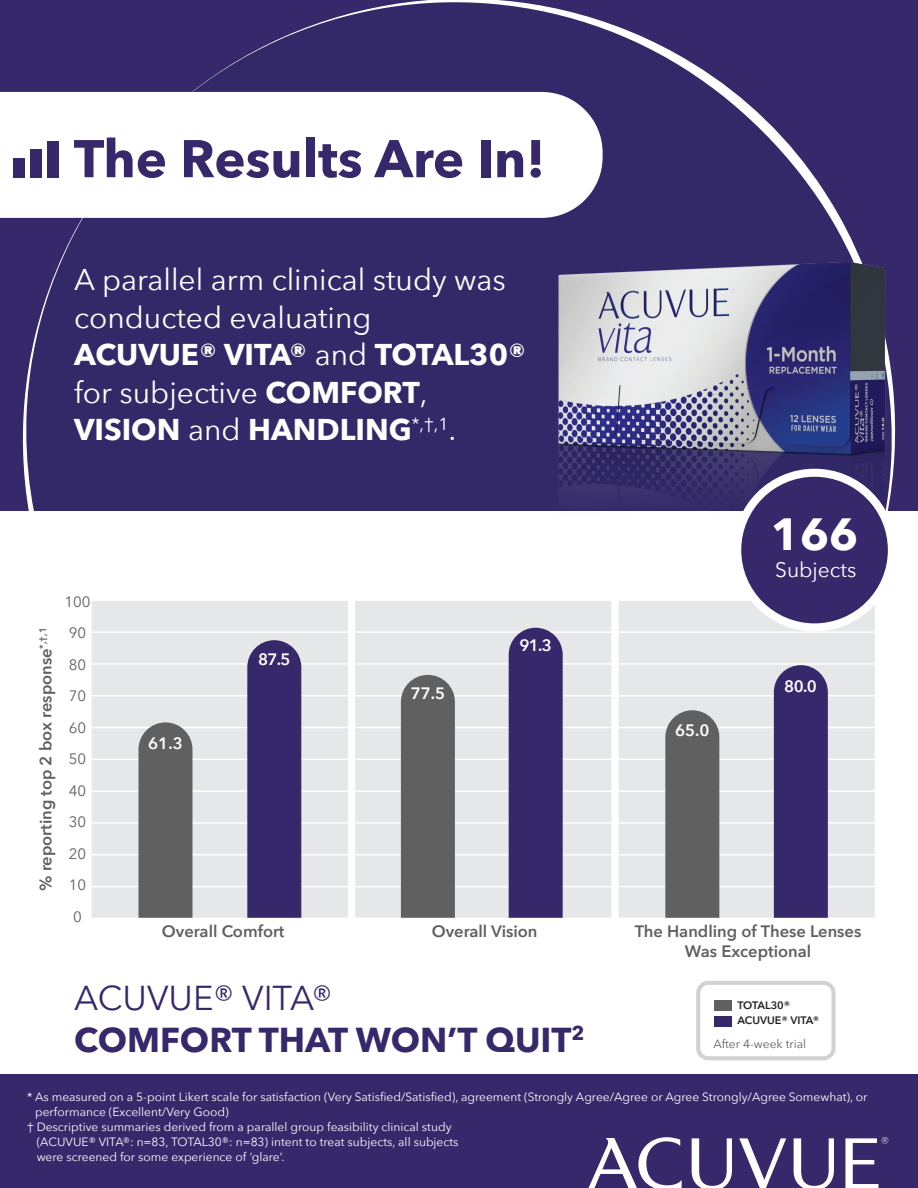
<style>
.page{position:relative;width:918px;height:1188px;background:#36286a}
.page>*{position:absolute;margin:0;border:0;box-sizing:border-box;transform-origin:0 0}
.t1{font:700 52.5px "Avenir Next LT Pro";color:#36286a}
.t2{font:700 45px "Avenir Next LT Pro";color:#fff}
.t3{font:700 34.5px "Avenir Next LT Pro";color:#36286a}
.t4{font:34.5px "Avenir Next LT Pro";color:#36286a}
.t5{font:700 30px/37.5px "Avenir Next LT Pro";color:#fff}
.t6{font:30px/37.5px "Avenir Next LT Pro";color:#fff}
.t7{font:21px "Avenir Next LT Pro";color:#fff}
.t8{font:600 16.5px/19.8px "Avenir Next LT Pro";color:#606060;text-align:center}
.t9{font:600 16.5px "Avenir Next LT Pro";letter-spacing:-.02em;color:#fff}
.t10{font:15px "Avenir Next LT Pro";color:#606060}
.t11{font:12px/15px "Avenir Next LT Pro";color:#fff}
.t12{font:12px "Avenir Next LT Pro";color:#606060}
.t13{font:600 10.8px "Avenir Next LT Pro";color:#231f20}
.s1{font-weight:400}
</style>
<div class="page">
<div style="left:0;top:511px;width:918px;height:562px;background:#fff"></div>
<svg style="left:192px;top:0;width:666px;height:254px"></svg>
<div style="left:0;top:92px;width:603px;height:126px;background:#fff"></div>
<div style="left:47px;top:142px;width:11px;height:36px;background:#36286a"></div>
<div style="left:30px;top:149px;width:11px;height:29px;background:#36286a"></div>
<div style="left:13px;top:158px;width:11px;height:20px;background:#36286a"></div>
<div style="left:92px;top:601px;width:256px;height:317px;background:#e6e7e9"></div>
<hr style="left:90px;top:631px;width:259px;height:2px;background:#fff">
<hr style="left:90px;top:663px;width:259px;height:2px;background:#fff">
<hr style="left:90px;top:695px;width:259px;height:2px;background:#fff">
<hr style="left:90px;top:727px;width:259px;height:1px;background:#fff">
<hr style="left:90px;top:759px;width:259px;height:1px;background:#fff">
<hr style="left:90px;top:790px;width:259px;height:2px;background:#fff">
<hr style="left:90px;top:822px;width:259px;height:2px;background:#fff">
<hr style="left:90px;top:854px;width:259px;height:2px;background:#fff">
<hr style="left:90px;top:886px;width:259px;height:1px;background:#fff">
<svg style="left:138px;top:722px;width:54px;height:196px"></svg>
<svg style="left:247px;top:640px;width:54px;height:278px"></svg>
<div style="left:355px;top:601px;width:256px;height:317px;background:#e6e7e9"></div>
<hr style="left:354px;top:631px;width:259px;height:2px;background:#fff">
<hr style="left:354px;top:663px;width:259px;height:2px;background:#fff">
<hr style="left:354px;top:695px;width:259px;height:2px;background:#fff">
<hr style="left:354px;top:727px;width:259px;height:1px;background:#fff">
<hr style="left:354px;top:759px;width:259px;height:1px;background:#fff">
<hr style="left:354px;top:790px;width:259px;height:2px;background:#fff">
<hr style="left:354px;top:822px;width:259px;height:2px;background:#fff">
<hr style="left:354px;top:854px;width:259px;height:2px;background:#fff">
<hr style="left:354px;top:886px;width:259px;height:1px;background:#fff">
<div style="left:401px;top:675px;width:54px;height:243px;background:#606060"></div>
<div style="left:509px;top:628px;width:54px;height:290px;background:#36286a"></div>
<div style="left:619px;top:601px;width:256px;height:317px;background:#e6e7e9"></div>
<hr style="left:617px;top:631px;width:259px;height:2px;background:#fff">
<hr style="left:617px;top:663px;width:259px;height:2px;background:#fff">
<hr style="left:617px;top:695px;width:259px;height:2px;background:#fff">
<hr style="left:617px;top:727px;width:259px;height:1px;background:#fff">
<hr style="left:617px;top:759px;width:259px;height:1px;background:#fff">
<hr style="left:617px;top:790px;width:259px;height:2px;background:#fff">
<hr style="left:617px;top:822px;width:259px;height:2px;background:#fff">
<hr style="left:617px;top:854px;width:259px;height:2px;background:#fff">
<hr style="left:617px;top:886px;width:259px;height:1px;background:#fff">
<div style="left:665px;top:710px;width:54px;height:208px;background:#606060"></div>
<div style="left:774px;top:665px;width:54px;height:253px;background:#36286a"></div>
<svg style="left:739px;top:1138px;width:47px;height:50px"></svg>
<svg style="left:845px;top:1137px;width:43px;height:51px"></svg>
<svg style="left:794px;top:1138px;width:40px;height:50px"></svg>
<svg style="left:692px;top:1138px;width:40px;height:50px"></svg>
<svg style="left:588px;top:1137px;width:94px;height:51px"></svg>
<img style="left:558px;top:254px;width:338px;height:257px">
<div style="left:733px;top:469px;width:163px;height:162px;background:#fff;border-radius:50%"></div>
<div style="left:741px;top:477px;width:147px;height:146px;background:#36286a;border-radius:50%"></div>
<div style="left:696px;top:981px;width:140px;height:79px;border:4px solid #d4d1d1;border-radius:10px"></div>
<div style="left:714px;top:1000px;width:18px;height:10px;background:#606060"></div>
<div style="left:714px;top:1017px;width:18px;height:10px;background:#36286a"></div>
<p class="t1" style="left:74px;top:127px;width:473px">The Results Are In!</p>
<p class="t6" style="left:74px;top:261px;width:433px">A parallel arm clinical study was conducted evaluating</p>
<p class="t5" style="left:74px;top:336px;width:454px">ACUVUE® VITA® <span class="s1">and</span> TOTAL30®</p>
<p class="t5" style="left:74px;top:373px;width:384px"><span class="s1">for subjective</span> COMFORT<span class="s1">,<br></span>VISION <span class="s1">and</span> HANDLING<sup>*,†,1</sup><span class="s1">.</span></p>
<p class="t8" style="left:36px;top:891px;width:265px;rotate:-90deg">% reporting top 2 box response<sup>*,†,1</sup></p>
<p class="t10" style="left:64px;top:593px;width:28px">100</p>
<p class="t10" style="left:69px;top:624px;width:19px">90</p>
<p class="t10" style="left:69px;top:656px;width:19px">80</p>
<p class="t10" style="left:69px;top:687px;width:19px">70</p>
<p class="t10" style="left:69px;top:719px;width:19px">60</p>
<p class="t10" style="left:69px;top:750px;width:19px">50</p>
<p class="t10" style="left:69px;top:782px;width:19px">40</p>
<p class="t10" style="left:69px;top:813px;width:19px">30</p>
<p class="t10" style="left:69px;top:845px;width:19px">20</p>
<p class="t10" style="left:69px;top:876px;width:19px">10</p>
<p class="t10" style="left:73px;top:908px;width:10px">0</p>
<p class="t9" style="left:148px;top:733px;width:36px">61.3</p>
<p class="t9" style="left:258px;top:649px;width:34px">87.5</p>
<p class="t8" style="left:162px;top:921px;width:124px">Overall Comfort</p>
<p class="t9" style="left:411px;top:683px;width:36px">77.5</p>
<p class="t9" style="left:519px;top:635px;width:34px">91.3</p>
<p class="t8" style="left:432px;top:921px;width:107px">Overall Vision</p>
<p class="t4" style="left:74px;top:978px;width:260px">ACUVUE® VITA®</p>
<p class="t3" style="left:74px;top:1019px;width:512px">COMFORT THAT WON’T QUIT<sup>2</sup></p>
<p class="t2" style="left:771px;top:507px;width:89px">166</p>
<p class="t7" style="left:775px;top:557px;width:83px">Subjects</p>
<p class="t9" style="left:675px;top:720px;width:36px">65.0</p>
<p class="t9" style="left:784px;top:676px;width:34px">80.0</p>
<p class="t8" style="left:635px;top:921px;width:228px">The Handling of These Lenses<br>Was Exceptional</p>
<p class="t13" style="left:737px;top:999px;width:54px">TOTAL30®</p>
<p class="t13" style="left:737px;top:1014px;width:83px">ACUVUE® VITA®</p>
<p class="t12" style="left:713px;top:1037px;width:94px">After 4-week trial</p>
<p class="t11" style="left:35px;top:1089px;width:834px;text-indent:-8px">* As measured on a 5-point Likert scale for satisfaction (Very Satisfied/Satisfied), agreement (Strongly Agree/Agree or Agree Strongly/Agree Somewhat), or performance (Excellent/Very Good)</p>
<p class="t11" style="left:37px;top:1119px;width:423px;text-indent:-10px">† Descriptive summaries derived from a parallel group feasibility clinical study (ACUVUE® VITA®: n=83, TOTAL30®: n=83) intent to treat subjects, all subjects were screened for some experience of ‘glare’.</p>
</div>
